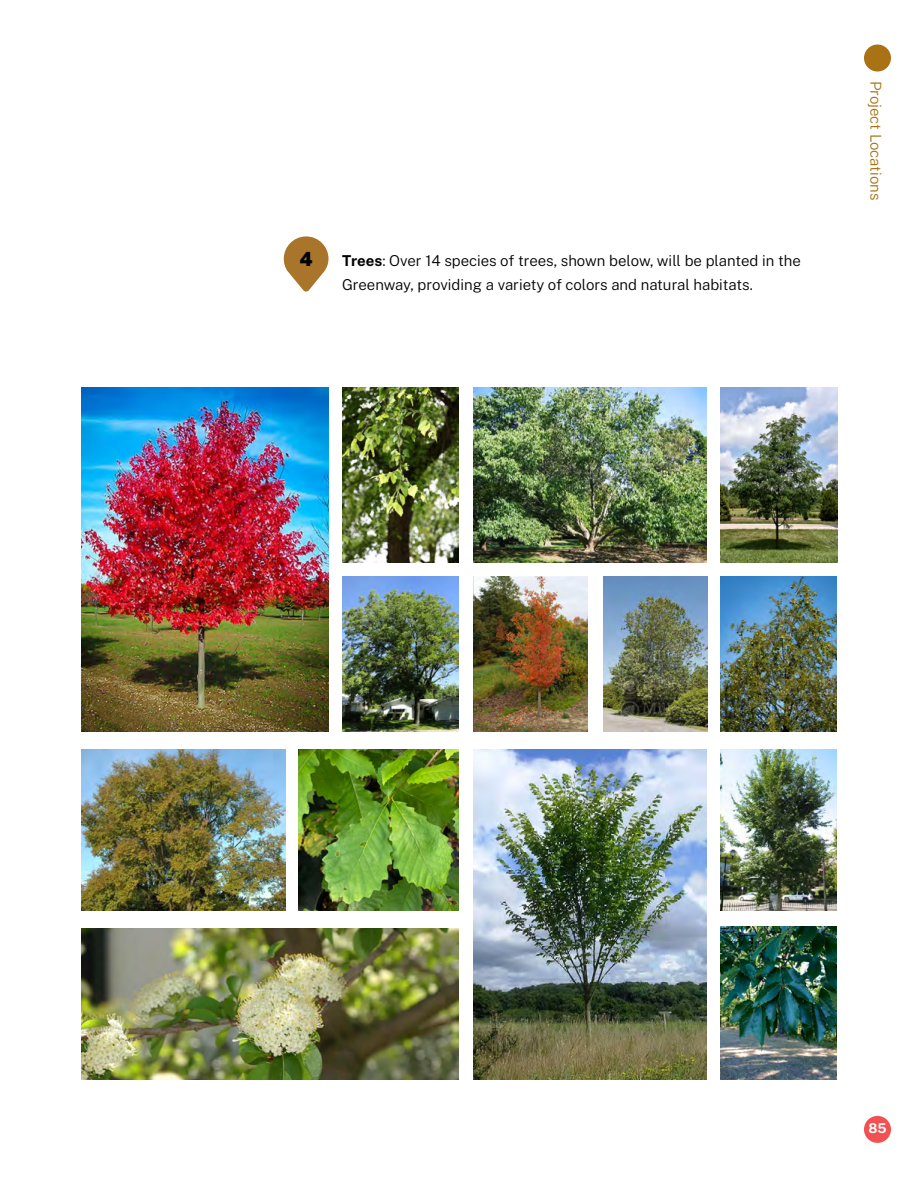
<style>
.page{position:relative;width:918px;height:1188px;background:#fff}
.page>*{position:absolute;margin:0;border:0;box-sizing:border-box;transform-origin:0 0}
.t1{font:900 19.5px "Public Sans";color:#000}
.t2{font:300 15px/24px "Public Sans";color:#000}
.t3{font:300 15px "Public Sans";color:#a97214}
.t4{font:700 13.5px "Public Sans";color:#fff}
.s1{font-weight:700}
</style>
<div class="page">
<div style="left:864px;top:1116px;width:27px;height:27px;background:#f05152;border-radius:50%"></div>
<div style="left:864px;top:45px;width:27px;height:27px;background:#a97214;border-radius:50%"></div>
<svg style="left:284px;top:236px;width:44px;height:56px"></svg>
<img style="left:81px;top:387px;width:247px;height:345px">
<img style="left:342px;top:387px;width:117px;height:175px">
<img style="left:473px;top:387px;width:234px;height:175px">
<img style="left:720px;top:387px;width:117px;height:175px">
<img style="left:342px;top:576px;width:117px;height:156px">
<img style="left:473px;top:576px;width:114px;height:156px">
<img style="left:603px;top:576px;width:105px;height:156px">
<img style="left:720px;top:576px;width:117px;height:156px">
<img style="left:720px;top:926px;width:117px;height:154px">
<img style="left:298px;top:750px;width:161px;height:160px">
<img style="left:473px;top:750px;width:234px;height:330px">
<img style="left:81px;top:750px;width:204px;height:160px">
<img style="left:720px;top:750px;width:117px;height:160px">
<img style="left:81px;top:929px;width:378px;height:151px">
<h1 class="t1" style="left:299px;top:246px;width:15px">4</h1>
<p class="t2" style="left:342px;top:248px;width:460px"><span class="s1">Trees</span>: Over 14 species of trees, shown below, will be planted in the<br>Greenway, providing a variety of colors and natural habitats.</p>
<p class="t3" style="left:886px;top:81px;width:121px;rotate:90deg">Project Locations</p>
<p class="t4" style="left:868px;top:1120px;width:20px">85</p>
</div>
